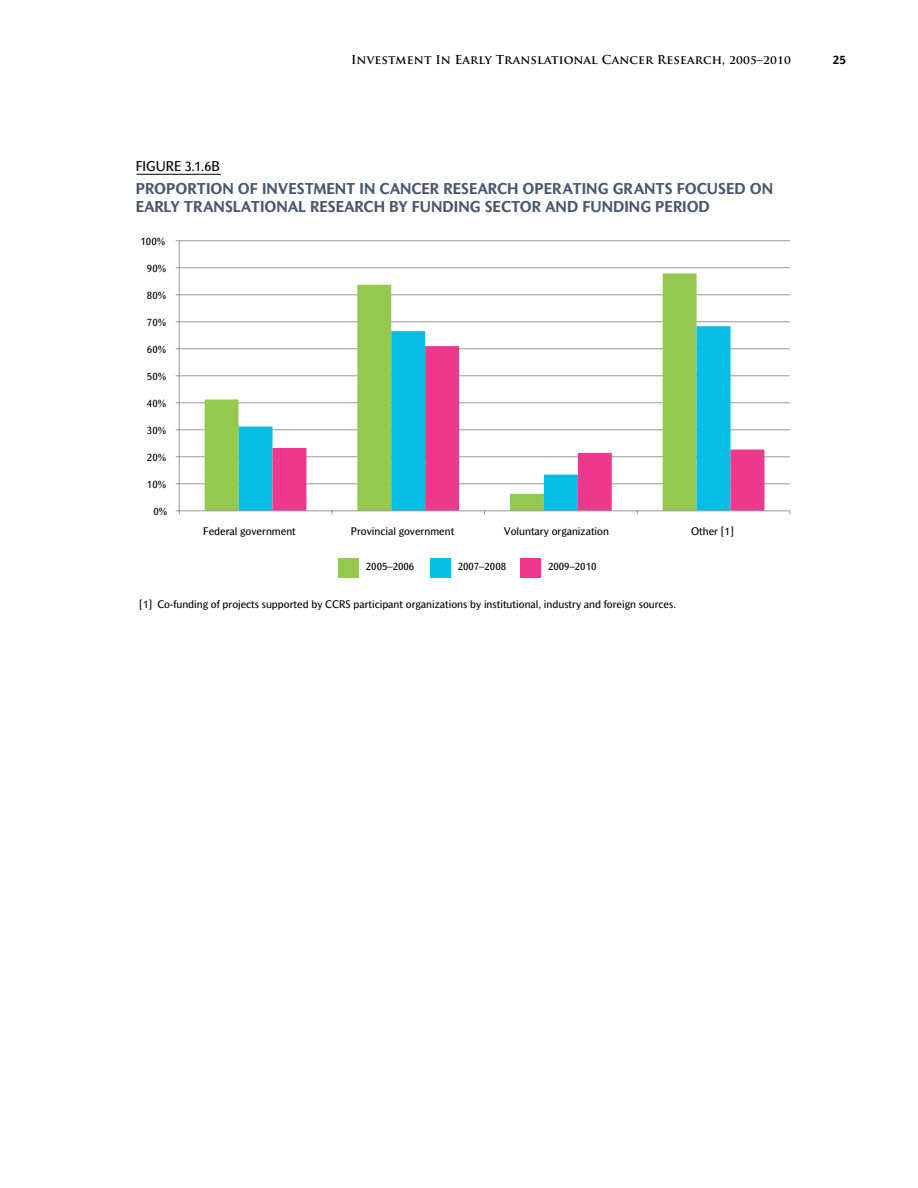
<style>
.page{position:relative;width:918px;height:1188px;background:#fff}
.page>*{position:absolute;margin:0;border:0;box-sizing:border-box;transform-origin:0 0}
.t1{font:700 15px/18px "Mahsuri Sans";color:#4a596e}
.t2{font:13.5px "Mahsuri Sans";color:#000}
.t3{font:700 12px "Trajan Pro";letter-spacing:.01em;color:#000}
.t4{font:700 12px "Mahsuri Sans";color:#000}
.t5{font:10.5px "Mahsuri Sans";color:#000}
</style>
<div class="page">
<hr style="left:137px;top:174px;width:84px;height:1px;background:#000">
<hr style="left:179px;top:483px;width:611px;height:1px;background:#989797">
<hr style="left:179px;top:456px;width:611px;height:1px;background:#989797">
<hr style="left:179px;top:429px;width:611px;height:1px;background:#989797">
<hr style="left:179px;top:402px;width:611px;height:1px;background:#989797">
<hr style="left:179px;top:375px;width:611px;height:1px;background:#989797">
<hr style="left:179px;top:348px;width:611px;height:1px;background:#989797">
<hr style="left:179px;top:321px;width:611px;height:1px;background:#989797">
<hr style="left:179px;top:294px;width:611px;height:1px;background:#989797">
<hr style="left:179px;top:267px;width:611px;height:1px;background:#989797">
<hr style="left:179px;top:240px;width:611px;height:1px;background:#989797">
<svg style="left:205px;top:273px;width:492px;height:237px"></svg>
<svg style="left:239px;top:326px;width:492px;height:184px"></svg>
<svg style="left:273px;top:346px;width:491px;height:164px"></svg>
<hr style="left:179px;top:241px;width:1px;height:270px;background:#989797">
<hr style="left:179px;top:510px;width:611px;height:1px;background:#989797">
<div style="left:338px;top:558px;width:21px;height:19px;background:#94c94e"></div>
<div style="left:430px;top:558px;width:21px;height:19px;background:#09bce3"></div>
<div style="left:520px;top:558px;width:21px;height:19px;background:#ee388d"></div>
<p class="t3" style="left:351px;top:52px;width:441px">Investment In Early Translational Cancer Research, 2005–2010</p>
<p class="t4" style="left:833px;top:52px;width:15px">25</p>
<p class="t2" style="left:136px;top:158px;width:86px">FIGURE 3.1.6B</p>
<p class="t1" style="left:136px;top:179px;width:639px">PROPORTION OF INVESTMENT IN CANCER RESEARCH OPERATING GRANTS FOCUSED ON<br>EARLY TRANSLATIONAL RESEARCH BY FUNDING SECTOR AND FUNDING PERIOD</p>
<p class="t5" style="left:141px;top:235px;width:26px">100%</p>
<p class="t5" style="left:147px;top:262px;width:21px">90%</p>
<p class="t5" style="left:147px;top:289px;width:21px">80%</p>
<p class="t5" style="left:147px;top:316px;width:21px">70%</p>
<p class="t5" style="left:147px;top:343px;width:21px">60%</p>
<p class="t5" style="left:147px;top:370px;width:21px">50%</p>
<p class="t5" style="left:147px;top:397px;width:21px">40%</p>
<p class="t5" style="left:147px;top:424px;width:21px">30%</p>
<p class="t5" style="left:147px;top:451px;width:21px">20%</p>
<p class="t5" style="left:147px;top:478px;width:21px">10%</p>
<p class="t5" style="left:153px;top:505px;width:15px">0%</p>
<p class="t5" style="left:203px;top:524px;width:94px">Federal government</p>
<p class="t5" style="left:351px;top:524px;width:105px">Provincial government</p>
<p class="t5" style="left:504px;top:524px;width:107px">Voluntary organization</p>
<p class="t5" style="left:691px;top:524px;width:44px">Other [1]</p>
<p class="t5" style="left:366px;top:560px;width:50px">2005–2006</p>
<p class="t5" style="left:458px;top:560px;width:50px">2007–2008</p>
<p class="t5" style="left:548px;top:560px;width:50px">2009–2010</p>
<p class="t5" style="left:139px;top:598px;width:538px">[1] Co-funding of projects supported by CCRS participant organizations by institutional, industry and foreign sources.</p>
</div>
